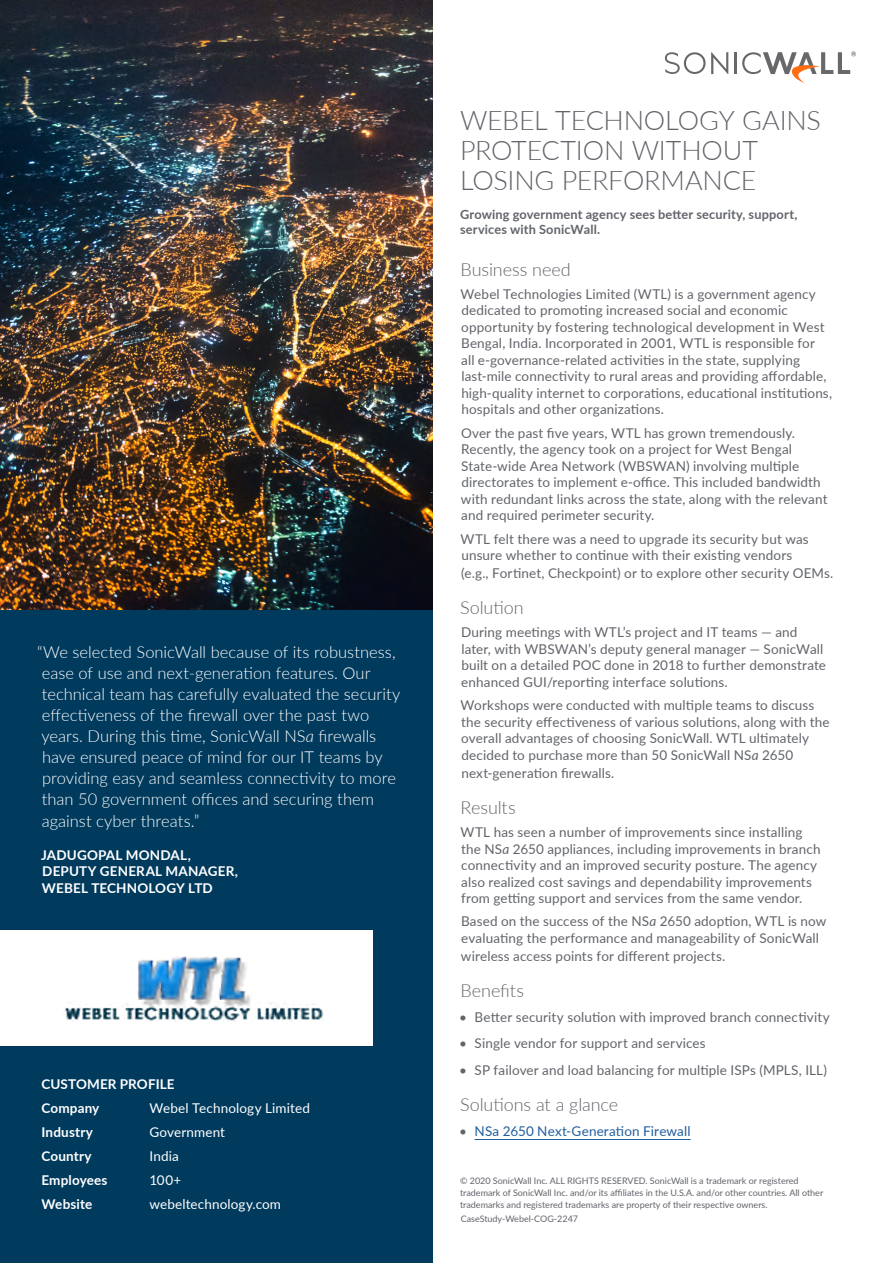
<style>
.page{position:relative;width:893px;height:1263px;background:#fff}
.page>*{position:absolute;margin:0;border:0;box-sizing:border-box;transform-origin:0 0}
.t1{font:300 27px/30px "Lato";letter-spacing:-.005em;color:#61646a}
.t2{font:300 18px "Lato";letter-spacing:-.005em;color:#61646a}
.t3{font:300 16.5px/21px "Lato";color:#fff}
.t4{font:13.5px/16.5px "Lato";letter-spacing:.01em;color:#61646a}
.t5{font:700 13.5px/16.5px "Lato";letter-spacing:.01em;color:#fff}
.t6{font:13.5px "Lato";letter-spacing:.01em;color:#fff}
.t7{font:13.5px "Lato";letter-spacing:.01em;color:#215e9e}
.t8{font:700 12.75px/15.3px "Lato";letter-spacing:.015em;color:#61646a}
.t9{font:9px/12px "Lato";color:#61646a}
.s1{font-style:italic}
.s2{color:#61646a}
</style>
<div class="page">
<hr style="left:734px;top:52px;width:2px;height:22px;background:#68686b">
<svg style="left:665px;top:52px;width:63px;height:22px"></svg>
<svg style="left:742px;top:51px;width:114px;height:32px"></svg>
<img style="left:0;top:0;width:433px;height:611px">
<hr style="left:475px;top:1139px;width:215px;height:1px;background:#215e9e">
<div style="left:0;top:611px;width:433px;height:652px;background:#003a5d"></div>
<div style="left:0;top:930px;width:373px;height:115px;background:#fff"></div>
<img style="left:62px;top:956px;width:263px;height:65px">
<p class="t3" style="left:37px;top:641px;width:365px">“We selected SonicWall because of its robustness, ease of use and next-generation features. Our technical team has carefully evaluated the security effectiveness of the firewall over the past two years. During this time, SonicWall NS<span class="s1">a</span> firewalls have ensured peace of mind for our IT teams by providing easy and seamless connectivity to more than 50 government offices and securing them</p>
<p class="t3" style="left:42px;top:810px;width:159px">against cyber threats.”</p>
<p class="t5" style="left:41px;top:846px;width:198px">JADUGOPAL MONDAL,<br>DEPUTY GENERAL MANAGER,<br>WEBEL TECHNOLOGY LTD</p>
<p class="t5" style="left:41px;top:1071px;width:135px;line-height:24px">CUSTOMER PROFILE<br>Company</p>
<p class="t6" style="left:149px;top:1098px;width:162px">Webel Technology Limited</p>
<p class="t5" style="left:41px;top:1123px;width:53px">Industry</p>
<p class="t6" style="left:149px;top:1122px;width:77px">Government</p>
<p class="t5" style="left:41px;top:1147px;width:52px">Country</p>
<p class="t6" style="left:149px;top:1146px;width:31px">India</p>
<p class="t5" style="left:41px;top:1171px;width:68px">Employees</p>
<p class="t6" style="left:149px;top:1170px;width:33px">100+</p>
<p class="t5" style="left:41px;top:1195px;width:52px">Website</p>
<p class="t6" style="left:149px;top:1194px;width:133px">webeltechnology.com</p>
<h1 class="t1" style="left:460px;top:104px;width:362px">WEBEL TECHNOLOGY GAINS<br>PROTECTION WITHOUT<br>LOSING PERFORMANCE</h1>
<p class="t8" style="left:460px;top:206px;width:339px">Growing government agency sees better security, support, services with SonicWall.</p>
<h2 class="t2" style="left:460px;top:257px;width:112px">Business need</h2>
<p class="t4" style="left:461px;top:285px;width:373px">Webel Technologies Limited (WTL) is a government agency dedicated to promoting increased social and economic opportunity by fostering technological development in West Bengal, India. Incorporated in 2001, WTL is responsible for<br>all e-governance-related activities in the state, supplying last-mile connectivity to rural areas and providing affordable, high-quality internet to corporations, educational institutions, hospitals and other organizations.</p>
<p class="t4" style="left:461px;top:424px;width:368px">Over the past five years, WTL has grown tremendously.<br>Recently, the agency took on a project for West Bengal State-wide Area Network (WBSWAN) involving multiple directorates to implement e-office. This included bandwidth with redundant links across the state, along with the relevant and required perimeter security.</p>
<p class="t4" style="left:461px;top:530px;width:350px">WTL felt there was a need to upgrade its security but was unsure whether to continue with their existing vendors</p>
<p class="t4" style="left:461px;top:564px;width:374px">(e.g., Fortinet, Checkpoint) or to explore other security OEMs.</p>
<h2 class="t2" style="left:460px;top:595px;width:65px">Solution</h2>
<p class="t4" style="left:461px;top:624px;width:366px">During meetings with WTL’s project and IT teams — and later, with WBSWAN’s deputy general manager — SonicWall built on a detailed POC done in 2018 to further demonstrate enhanced GUI/reporting interface solutions.</p>
<p class="t4" style="left:461px;top:696px;width:370px">Workshops were conducted with multiple teams to discuss the security effectiveness of various solutions, along with the overall advantages of choosing SonicWall. WTL ultimately decided to purchase more than 50 SonicWall NS<span class="s1">a</span> 2650</p>
<p class="t4" style="left:461px;top:764px;width:155px">next-generation firewalls.</p>
<h2 class="t2" style="left:460px;top:795px;width:57px">Results</h2>
<p class="t4" style="left:461px;top:823px;width:361px">WTL has seen a number of improvements since installing the NS<span class="s1">a</span> 2650 appliances, including improvements in branch connectivity and an improved security posture. The agency also realized cost savings and dependability improvements from getting support and services from the same vendor.</p>
<p class="t4" style="left:461px;top:912px;width:367px">Based on the success of the NS<span class="s1">a</span> 2650 adoption, WTL is now evaluating the performance and manageability of SonicWall</p>
<p class="t4" style="left:461px;top:947px;width:266px">wireless access points for different projects.</p>
<h2 class="t2" style="left:460px;top:978px;width:65px">Benefits</h2>
<p class="t4" style="left:459px;top:1008px;width:372px">• Better security solution with improved branch connectivity</p>
<p class="t4" style="left:459px;top:1034px;width:248px">• Single vendor for support and services</p>
<p class="t4" style="left:459px;top:1061px;width:369px">• SP failover and load balancing for multiple ISPs (MPLS, ILL)</p>
<h2 class="t2" style="left:460px;top:1092px;width:160px">Solutions at a glance</h2>
<p class="t7" style="left:459px;top:1122px;width:233px"><span class="s2">•</span> NSa 2650 Next-Generation Firewall</p>
<p class="t9" style="left:460px;top:1174px;width:365px">© 2020 SonicWall Inc. ALL RIGHTS RESERVED. SonicWall is a trademark or registered trademark of SonicWall Inc. and/or its affiliates in the U.S.A. and/or other countries. All other trademarks and registered trademarks are property of their respective owners.</p>
<p class="t9" style="left:461px;top:1212px;width:119px">CaseStudy-Webel-COG-2247</p>
</div>
